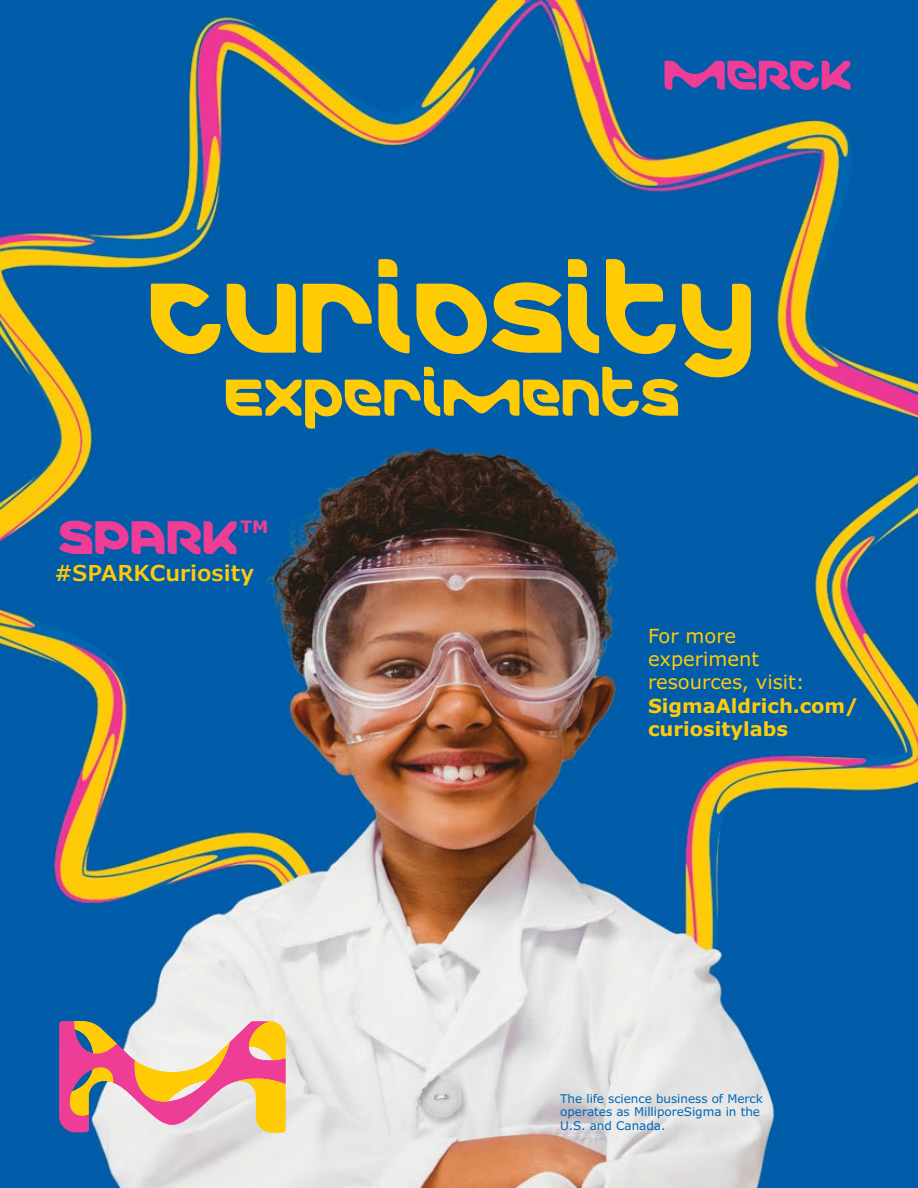
<style>
.page{position:relative;width:918px;height:1188px;background:#fff}
.page>*{position:absolute;margin:0;border:0;box-sizing:border-box;transform-origin:0 0}
.t1{font:100.5px "Merck";color:#ffcb05}
.t2{font:52.5px "Merck";color:#ffcb05}
.t3{font:47.85px "Merck";color:#ee3d96}
.t4{font:600 22.05px "Verdana Pro";color:#ffcb05}
.t5{font:19.5px/23.4px "Verdana Pro";color:#ffcb05}
.t6{font:700 19.5px/23.4px "Verdana Pro";color:#ffcb05}
.t7{font:700 17.1px "Verdana Pro";color:#ee3d96}
.t8{font:12px/13.5px "Verdana Pro";letter-spacing:-.005em;color:#0066b3}
</style>
<div class="page">
<img style="left:0;top:0;width:918px;height:1188px">
<svg style="left:665px;top:61px;width:186px;height:29px;background:#8a4a9e"></svg>
<svg style="left:59px;top:1021px;width:227px;height:112px;background:#e2a796"></svg>
<h1 class="t1" style="left:150px;top:258px;width:608px">CURIOSITY</h1>
<h2 class="t2" style="left:225px;top:366px;width:457px">EXPERIMENTS</h2>
<h3 class="t3" style="left:59px;top:509px;width:182px">SPARK</h3>
<h3 class="t7" style="left:240px;top:516px;width:29px">TM</h3>
<h3 class="t4" style="left:54px;top:559px;width:202px">#SPARKCuriosity</h3>
<h3 class="t5" style="left:648px;top:624px;width:158px">For more experiment resources, visit:</h3>
<h3 class="t6" style="left:648px;top:694px;width:212px">SigmaAldrich.com/ curiositylabs</h3>
<p class="t8" style="left:560px;top:1092px;width:204px">The life science business of Merck operates as MilliporeSigma in the<br>U.S. and Canada.</p>
</div>
